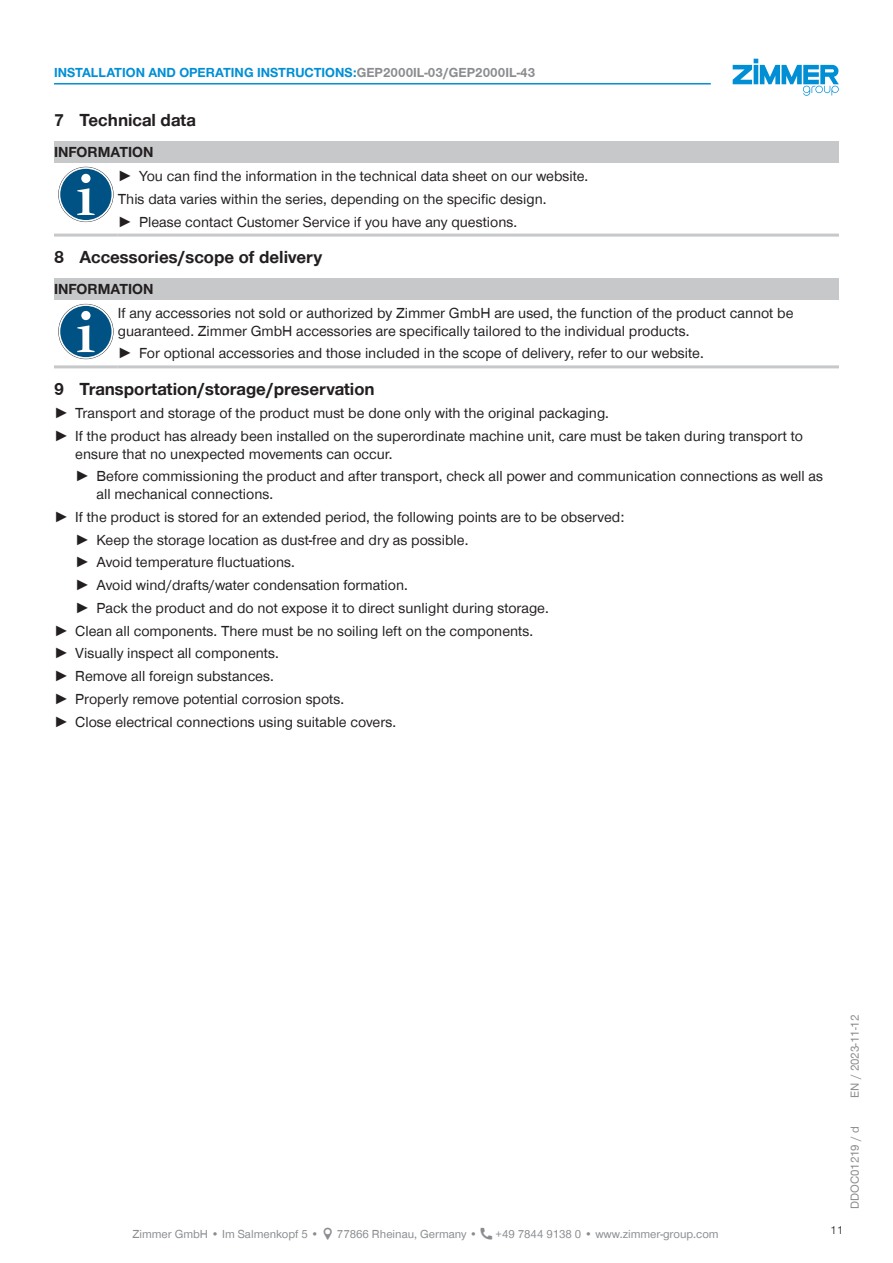
<style>
.page{position:relative;width:893px;height:1263px;background:#fff}
.page>*{position:absolute;margin:0;border:0;box-sizing:border-box;transform-origin:0 0}
.t1{font:700 18px "Zimmer Group Sans Global";color:#231f20}
.CB_AF_TD-Text{font:15px/18px "Zimmer Group Sans Global";color:#231f20}
.CB_AF_TD-Signalwort{font:700 15px "Zimmer Group Sans Global";color:#231f20}
.CB_AF_TD-Kopfzeile{font:700 13.5px "Zimmer Group Sans Global";color:#008fd5}
.CB_AF_TD-Fusszeile{font:12px "Zimmer Group Sans Global";color:#8a8c8f}
.CB_AF_TD-Seitenrand{font:12px "Zimmer Group Sans";color:#8a8c8f}
.CB_AF_Seitenzahl_rechts{font:300 12px "Zimmer Group Sans";color:#231f20}
.s1{color:#8a8c8f}
.s2{font-family:"Zimmer Group Sans"}
</style>
<div class="page">
<svg style="left:733px;top:59px;width:106px;height:37px"></svg>
<div style="left:54px;top:141px;width:785px;height:22px;background:#c7c8ca"></div>
<hr style="left:54px;top:234px;width:64px;height:3px;background:#c7c8ca">
<hr style="left:118px;top:234px;width:721px;height:3px;background:#c7c8ca">
<svg style="left:58px;top:167px;width:56px;height:55px"></svg>
<svg style="left:59px;top:167px;width:54px;height:55px"></svg>
<div style="left:60px;top:169px;width:52px;height:51px;background:#005285;border-radius:50%"></div>
<svg style="left:77px;top:188px;width:18px;height:27px"></svg>
<div style="left:81px;top:174px;width:9px;height:9px;background:#fff;border-radius:50%"></div>
<div style="left:54px;top:278px;width:785px;height:22px;background:#c7c8ca"></div>
<hr style="left:54px;top:365px;width:64px;height:3px;background:#c7c8ca">
<hr style="left:118px;top:365px;width:721px;height:3px;background:#c7c8ca">
<svg style="left:58px;top:304px;width:56px;height:55px"></svg>
<svg style="left:59px;top:304px;width:54px;height:55px"></svg>
<div style="left:60px;top:306px;width:52px;height:51px;background:#005285;border-radius:50%"></div>
<svg style="left:77px;top:325px;width:18px;height:27px"></svg>
<div style="left:81px;top:311px;width:9px;height:9px;background:#fff;border-radius:50%"></div>
<hr style="left:54px;top:83px;width:657px;height:2px;background:#008fd5">
<p class="CB_AF_TD-Kopfzeile" style="left:54px;top:65px;width:483px">INSTALLATION AND OPERATING INSTRUCTIONS:<span class="s1">GEP2000IL-03/GEP2000IL-43</span></p>
<p class="t1" style="left:54px;top:110px;width:143px">7 Technical data</p>
<p class="CB_AF_TD-Signalwort" style="left:54px;top:143px;width:101px">INFORMATION</p>
<p class="CB_AF_TD-Text" style="left:118px;top:167px;width:472px"><span class="s2">►</span> You can find the information in the technical data sheet on our website.</p>
<p class="CB_AF_TD-Text" style="left:118px;top:190px;width:430px">This data varies within the series, depending on the specific design.</p>
<p class="CB_AF_TD-Text" style="left:118px;top:212px;width:401px"><span class="s2">►</span> Please contact Customer Service if you have any questions.</p>
<p class="t1" style="left:54px;top:247px;width:270px">8 Accessories/scope of delivery</p>
<p class="CB_AF_TD-Signalwort" style="left:54px;top:280px;width:101px">INFORMATION</p>
<p class="CB_AF_TD-Text" style="left:118px;top:304px;width:677px">If any accessories not sold or authorized by Zimmer GmbH are used, the function of the product cannot be guaranteed. Zimmer GmbH accessories are specifically tailored to the individual products.</p>
<p class="CB_AF_TD-Text" style="left:118px;top:344px;width:587px"><span class="s2">►</span> For optional accessories and those included in the scope of delivery, refer to our website.</p>
<p class="t1" style="left:54px;top:379px;width:322px">9 Transportation/storage/preservation</p>
<p class="CB_AF_TD-Text" style="left:54px;top:404px;width:557px"><span class="s2">►</span> Transport and storage of the product must be done only with the original packaging.</p>
<p class="CB_AF_TD-Text" style="left:75px;top:427px;width:729px;text-indent:-21px"><span class="s2">►</span> If the product has already been installed on the superordinate machine unit, care must be taken during transport to ensure that no unexpected movements can occur.</p>
<p class="CB_AF_TD-Text" style="left:97px;top:467px;width:728px;text-indent:-21px"><span class="s2">►</span> Before commissioning the product and after transport, check all power and communication connections as well as all mechanical connections.</p>
<p class="CB_AF_TD-Text" style="left:54px;top:508px;width:572px"><span class="s2">►</span> If the product is stored for an extended period, the following points are to be observed:</p>
<p class="CB_AF_TD-Text" style="left:75px;top:530px;width:395px"><span class="s2">►</span> Keep the storage location as dust-free and dry as possible.</p>
<p class="CB_AF_TD-Text" style="left:75px;top:553px;width:221px"><span class="s2">►</span> Avoid temperature fluctuations.</p>
<p class="CB_AF_TD-Text" style="left:75px;top:576px;width:334px"><span class="s2">►</span> Avoid wind/drafts/water condensation formation.</p>
<p class="CB_AF_TD-Text" style="left:75px;top:599px;width:475px"><span class="s2">►</span> Pack the product and do not expose it to direct sunlight during storage.</p>
<p class="CB_AF_TD-Text" style="left:54px;top:621px;width:481px"><span class="s2">►</span> Clean all components. There must be no soiling left on the components.</p>
<p class="CB_AF_TD-Text" style="left:54px;top:644px;width:226px"><span class="s2">►</span> Visually inspect all components.</p>
<p class="CB_AF_TD-Text" style="left:54px;top:667px;width:221px"><span class="s2">►</span> Remove all foreign substances.</p>
<p class="CB_AF_TD-Text" style="left:54px;top:690px;width:292px"><span class="s2">►</span> Properly remove potential corrosion spots.</p>
<p class="CB_AF_TD-Text" style="left:54px;top:712px;width:344px"><span class="s2">►</span> Close electrical connections using suitable covers.</p>
<p class="CB_AF_TD-Fusszeile" style="left:132px;top:1227px;width:188px">Zimmer GmbH • Im Salmenkopf 5 •</p>
<p class="CB_AF_TD-Fusszeile" style="left:337px;top:1227px;width:142px">77866 Rheinau, Germany •</p>
<p class="CB_AF_TD-Fusszeile" style="left:496px;top:1227px;width:225px">+49 7844 9138 0 • www.zimmer-group.com</p>
<p class="CB_AF_TD-Seitenrand" style="left:847px;top:1097px;width:84px;rotate:-90deg">EN / 2023-11-12</p>
<p class="CB_AF_Seitenzahl_rechts" style="left:830px;top:1222px;width:15px">11</p>
<p class="CB_AF_TD-Seitenrand" style="left:847px;top:1209px;width:84px;rotate:-90deg">DDOC01219 / d</p>
</div>
